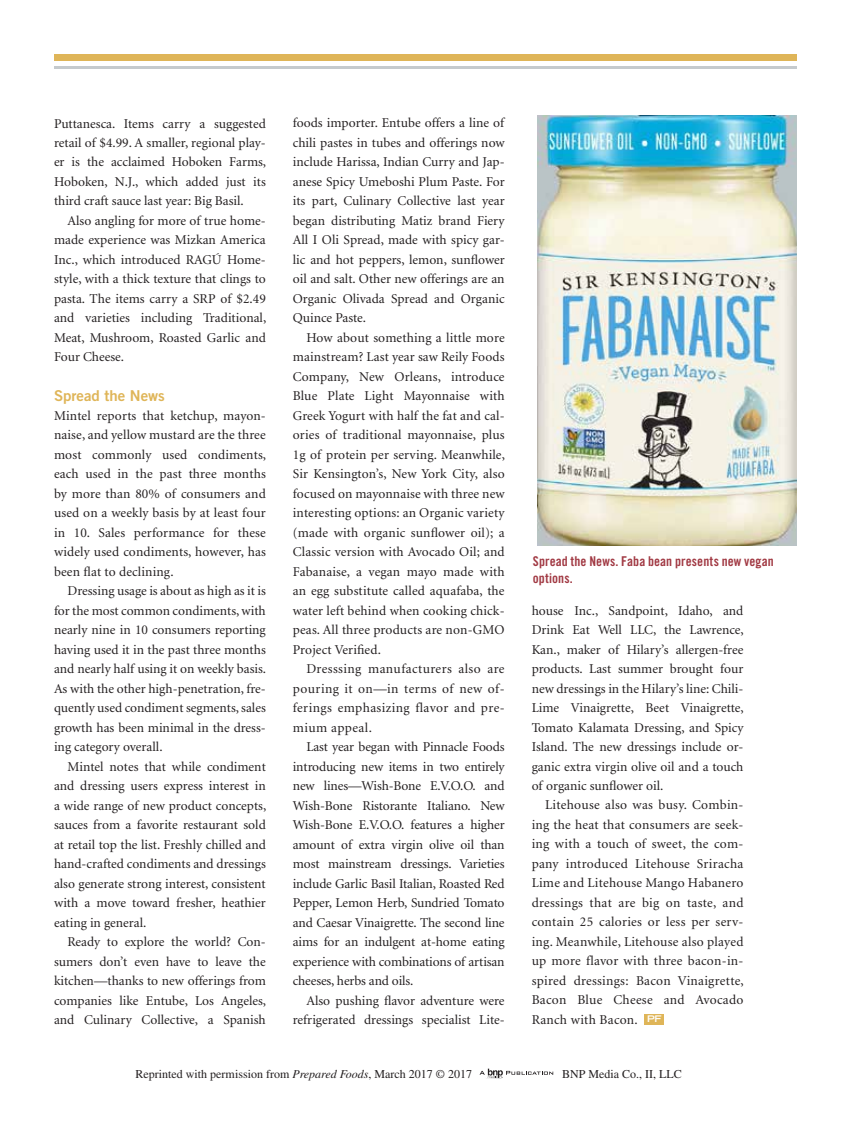
<style>
.page{position:relative;width:851px;height:1134px;background:#fff}
.page>*{position:absolute;margin:0;border:0;box-sizing:border-box;transform-origin:0 0}
.t1{font:15px "Trade Gothic Bold Two";color:#dfb558}
.t2{font:13.5px/19.5px "Minion";color:#231f20;text-align:justify}
.t3{font:13.5px/16.2px "Trade Gothic Bold Cond Twenty";letter-spacing:.01em;color:#a13943}
.t4{font:12px "Times";color:#231f20}
.s1{font-family:"Trade Gothic LH";font-weight:700;font-stretch:expanded;font-size:9.15px;color:#fff}
.s2{font-style:italic}
</style>
<div class="page">
<div style="left:54px;top:54px;width:742px;height:6px;background:#dfb558"></div>
<hr style="left:54px;top:66px;width:742px;height:3px;background:#c5cacd">
<div style="left:644px;top:1014px;width:20px;height:10px;background:#dfb558"></div>
<img style="left:537px;top:116px;width:259px;height:430px">
<svg style="left:479px;top:1069px;width:74px;height:10px"></svg>
<p class="t2" style="left:54px;top:114px;width:214px">Puttanesca. Items carry a suggested retail of $4.99. A smaller, regional play&shy;er is the acclaimed Hoboken Farms, Hoboken, N.J., which added just its third craft sauce last year: Big Basil.</p>
<p class="t2" style="left:54px;top:211px;width:214px;text-indent:14px">Also angling for more of true home&shy;made experience was Mizkan America Inc., which introduced RAGÚ Home&shy;style, with a thick texture that clings to pasta. The items carry a SRP of $2.49 and varieties including Traditional, Meat, Mushroom, Roasted Garlic and Four Cheese.</p>
<p class="t1" style="left:54px;top:386px;width:112px">Spread the News</p>
<p class="t2" style="left:54px;top:406px;width:214px">Mintel reports that ketchup, mayon&shy;naise, and yellow mustard are the three most commonly used condiments, each used in the past three months by more than 80% of consumers and used on a weekly basis by at least four in 10. Sales performance for these widely used condiments, however, has been flat to declining.</p>
<p class="t2" style="left:54px;top:582px;width:214px;text-indent:14px">Dressing usage is about as high as it is for the most common condiments, with nearly nine in 10 consumers reporting having used it in the past three months and nearly half using it on weekly basis.<br>As with the other high-penetration, fre&shy;quently used condiment segments, sales growth has been minimal in the dress&shy;ing category overall.</p>
<p class="t2" style="left:54px;top:757px;width:214px;text-indent:14px">Mintel notes that while condiment and dressing users express interest in a wide range of new product concepts, sauces from a favorite restaurant sold at retail top the list. Freshly chilled and hand-crafted condiments and dressings also generate strong interest, consistent with a move toward fresher, heathier eating in general.</p>
<p class="t2" style="left:54px;top:933px;width:214px;text-indent:14px">Ready to explore the world? Con&shy;sumers don’t even have to leave the kitchen—thanks to new offerings from companies like Entube, Los Angeles, and Culinary Collective, a Spanish</p>
<p class="t2" style="left:293px;top:114px;width:213px">foods importer. Entube offers a line of chili pastes in tubes and offerings now include Harissa, Indian Curry and Jap&shy;anese Spicy Umeboshi Plum Paste. For its part, Culinary Collective last year began distributing Matiz brand Fiery All I Oli Spread, made with spicy gar&shy;lic and hot peppers, lemon, sunflower oil and salt. Other new offerings are an Organic Olivada Spread and Organic Quince Paste.</p>
<p class="t2" style="left:293px;top:328px;width:214px;text-indent:14px">How about something a little more mainstream? Last year saw Reily Foods Company, New Orleans, introduce Blue Plate Light Mayonnaise with Greek Yogurt with half the fat and cal&shy;ories of traditional mayonnaise, plus 1g of protein per serving. Meanwhile, Sir Kensington’s, New York City, also focused on mayonnaise with three new interesting options: an Organic variety (made with organic sunflower oil); a Classic version with Avocado Oil; and Fabanaise, a vegan mayo made with an egg substitute called aquafaba, the water left behind when cooking chick&shy;peas. All three products are non-GMO Project Verified.</p>
<p class="t2" style="left:293px;top:660px;width:213px;text-indent:14px">Dresssing manufacturers also are pouring it on—in terms of new of&shy;ferings emphasizing flavor and pre&shy;mium appeal.</p>
<p class="t2" style="left:293px;top:738px;width:213px;text-indent:14px">Last year began with Pinnacle Foods introducing new items in two entirely new lines—Wish-Bone E.V.O.O. and Wish-Bone Ristorante Italiano. New Wish-Bone E.V.O.O. features a higher amount of extra virgin olive oil than most mainstream dressings. Varieties include Garlic Basil Italian, Roasted Red Pepper, Lemon Herb, Sundried Tomato and Caesar Vinaigrette. The second line aims for an indulgent at-home eating experience with combinations of artisan cheeses, herbs and oils.</p>
<p class="t2" style="left:293px;top:991px;width:213px;text-align:right">Also pushing flavor adventure were refrigerated dressings specialist Lite-</p>
<p class="t3" style="left:533px;top:553px;width:242px">Spread the News. Faba bean presents new vegan options.</p>
<p class="t2" style="left:531px;top:601px;width:214px">house Inc., Sandpoint, Idaho, and Drink Eat Well LLC, the Lawrence, Kan., maker of Hilary’s allergen-free products. Last summer brought four new dressings in the Hilary’s line: Chili-Lime Vinaigrette, Beet Vinaigrette, Tomato Kalamata Dressing, and Spicy Island. The new dressings include or&shy;ganic extra virgin olive oil and a touch of organic sunflower oil.</p>
<p class="t2" style="left:531px;top:796px;width:214px;text-indent:14px">Litehouse also was busy. Combin&shy;ing the heat that consumers are seek&shy;ing with a touch of sweet, the com&shy;pany introduced Litehouse Sriracha Lime and Litehouse Mango Habanero dressings that are big on taste, and contain 25 calories or less per serv&shy;ing. Meanwhile, Litehouse also played up more flavor with three bacon-in&shy;spired dressings: Bacon Vinaigrette, Bacon Blue Cheese and Avocado Ranch with Bacon. <span class="s1">PF</span></p>
<p class="t4" style="left:136px;top:1067px;width:338px">Reprinted with permission from <span class="s2">Prepared Foods</span>, March 2017 © 2017</p>
<p class="t4" style="left:562px;top:1067px;width:121px">BNP Media Co., II, LLC</p>
</div>
